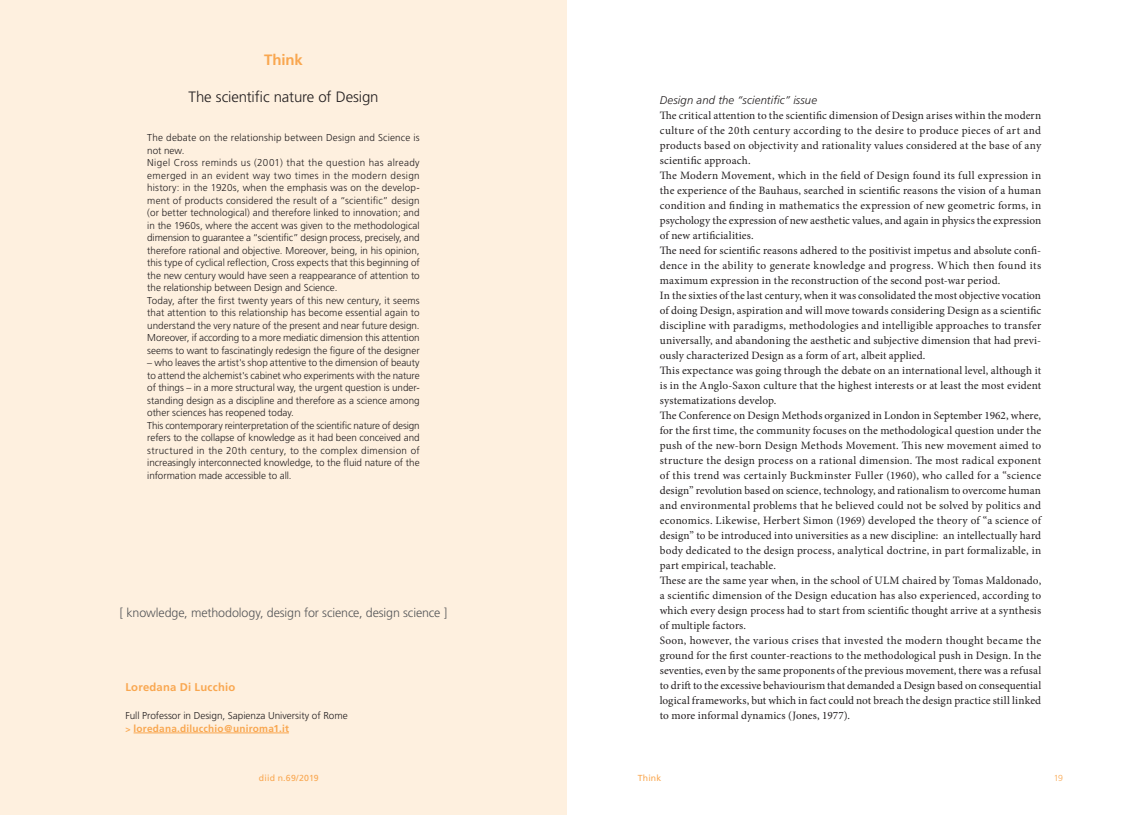
<style>
.page{position:relative;width:1134px;height:815px;background:#fff}
.page>*{position:absolute;margin:0;border:0;box-sizing:border-box;transform-origin:0 0}
.t1{font:300 15px "Frutiger";letter-spacing:-.01em;color:#231f20}
.t2{font:700 15px "Frutiger";letter-spacing:-.005em;color:#f9a750}
.t3{font:300 12.5px "Frutiger";letter-spacing:-.01em;color:#57585a}
.t4{font:11.25px/15px "Minion Pro";letter-spacing:.015em;color:#231f20}
.t5{font:italic 300 11.25px "Frutiger";letter-spacing:.01em;color:#231f20}
.t6{font:700 11.25px "Frutiger";letter-spacing:.02em;color:#f9a750}
.t7{font:300 10px/12.5px "Frutiger";color:#231f20}
.t8{font:700 10px "Frutiger";letter-spacing:.02em;color:#f9a750}
.t9{font:8.75px "Frutiger";letter-spacing:.015em;color:#f9a750}
.t10{font:300 8.75px "Frutiger";color:#f9a750}
.s1{font-size:8.75px}
</style>
<div class="page">
<div style="left:0;top:0;width:567px;height:815px;background:#fef0df"></div>
<hr style="left:134px;top:733px;width:155px;height:1px;background:#f9a750">
<h1 class="t2" style="left:264px;top:51px;width:41px">Think</h1>
<h1 class="t1" style="left:188px;top:89px;width:192px">The scientific nature of Design</h1>
<p class="t7" style="left:147px;top:132px;width:274px">The debate on the relationship between Design and Science is not new.<br>Nigel Cross reminds us (2001) that the question has already emerged in an evident way two times in the modern design history: in the 1920s, when the emphasis was on the develop&shy;ment of products considered the result of a “scientific” design (or better technological) and therefore linked to innovation; and in the 1960s, where the accent was given to the methodological dimension to guarantee a “scientific” design process, precisely, and therefore rational and objective. Moreover, being, in his opinion, this type of cyclical reflection, Cross expects that this beginning of the new century would have seen a reappearance of attention to the relationship between Design and Science.<br>Today, after the first twenty years of this new century, it seems that attention to this relationship has become essential again to understand the very nature of the present and near future design.<br>Moreover, if according to a more mediatic dimension this attention seems to want to fascinatingly redesign the figure of the designer</p>
<p class="t7" style="left:147px;top:357px;width:274px">– who leaves the artist's shop attentive to the dimension of beauty to attend the alchemist's cabinet who experiments with the nature of things – in a more structural way, the urgent question is under&shy;standing design as a discipline and therefore as a science among other sciences has reopened today.<br>This contemporary reinterpretation of the scientific nature of design refers to the collapse of knowledge as it had been conceived and structured in the 20th century, to the complex dimension of increasingly interconnected knowledge, to the fluid nature of the information made accessible to all.</p>
<p class="t3" style="left:120px;top:606px;width:329px">[ knowledge, methodology, design for science, design science ]</p>
<p class="t6" style="left:125px;top:680px;width:111px">Loredana Di Lucchio</p>
<p class="t8" style="left:125px;top:723px;width:165px"><span class="s1">&gt;</span> loredana.dilucchio@uniroma1.it</p>
<p class="t7" style="left:125px;top:709px;width:224px">Full Professor in Design, Sapienza University of Rome</p>
<p class="t5" style="left:660px;top:93px;width:159px">Design and the “scientific” issue</p>
<p class="t4" style="left:660px;top:108px;width:383px">The critical attention to the scientific dimension of Design arises within the modern culture of the 20th century according to the desire to produce pieces of art and products based on objectivity and rationality values considered at the base of any scientific approach.<br>The Modern Movement, which in the field of Design found its full expression in the experience of the Bauhaus, searched in scientific reasons the vision of a human condition and finding in mathematics the expression of new geometric forms, in psychology the expression of new aesthetic values, and again in physics the expression of new artificialities.<br>The need for scientific reasons adhered to the positivist impetus and absolute confi&shy;dence in the ability to generate knowledge and progress. Which then found its maximum expression in the reconstruction of the second post-war period.<br>In the sixties of the last century, when it was consolidated the most objective vocation of doing Design, aspiration and will move towards considering Design as a scientific discipline with paradigms, methodologies and intelligible approaches to transfer universally, and abandoning the aesthetic and subjective dimension that had previ&shy;ously characterized Design as a form of art, albeit applied.<br>This expectance was going through the debate on an international level, although it is in the Anglo-Saxon culture that the highest interests or at least the most evident systematizations develop.<br>The Conference on Design Methods organized in London in September 1962, where, for the first time, the community focuses on the methodological question under the push of the new-born Design Methods Movement. This new movement aimed to structure the design process on a rational dimension. The most radical exponent of this trend was certainly Buckminster Fuller (1960), who called for a “science design” revolution based on science, technology, and rationalism to overcome human and environmental problems that he believed could not be solved by politics and economics. Likewise, Herbert Simon (1969) developed the theory of “a science of design” to be introduced into universities as a new discipline: an intellectually hard body dedicated to the design process, analytical doctrine, in part formalizable, in part empirical, teachable.<br>These are the same year when, in the school of ULM chaired by Tomas Maldonado, a scientific dimension of the Design education has also experienced, according to which every design process had to start from scientific thought arrive at a synthesis of multiple factors.<br>Soon, however, the various crises that invested the modern thought became the ground for the first counter-reactions to the methodological push in Design. In the seventies, even by the same proponents of the previous movement, there was a refusal to drift to the excessive behaviourism that demanded a Design based on consequential logical frameworks, but which in fact could not breach the design practice still linked to more informal dynamics (Jones, 1977).</p>
<p class="t9" style="left:259px;top:773px;width:61px">diid n.69/2019</p>
<p class="t9" style="left:638px;top:773px;width:25px">Think</p>
<p class="t10" style="left:1054px;top:773px;width:11px">19</p>
</div>
